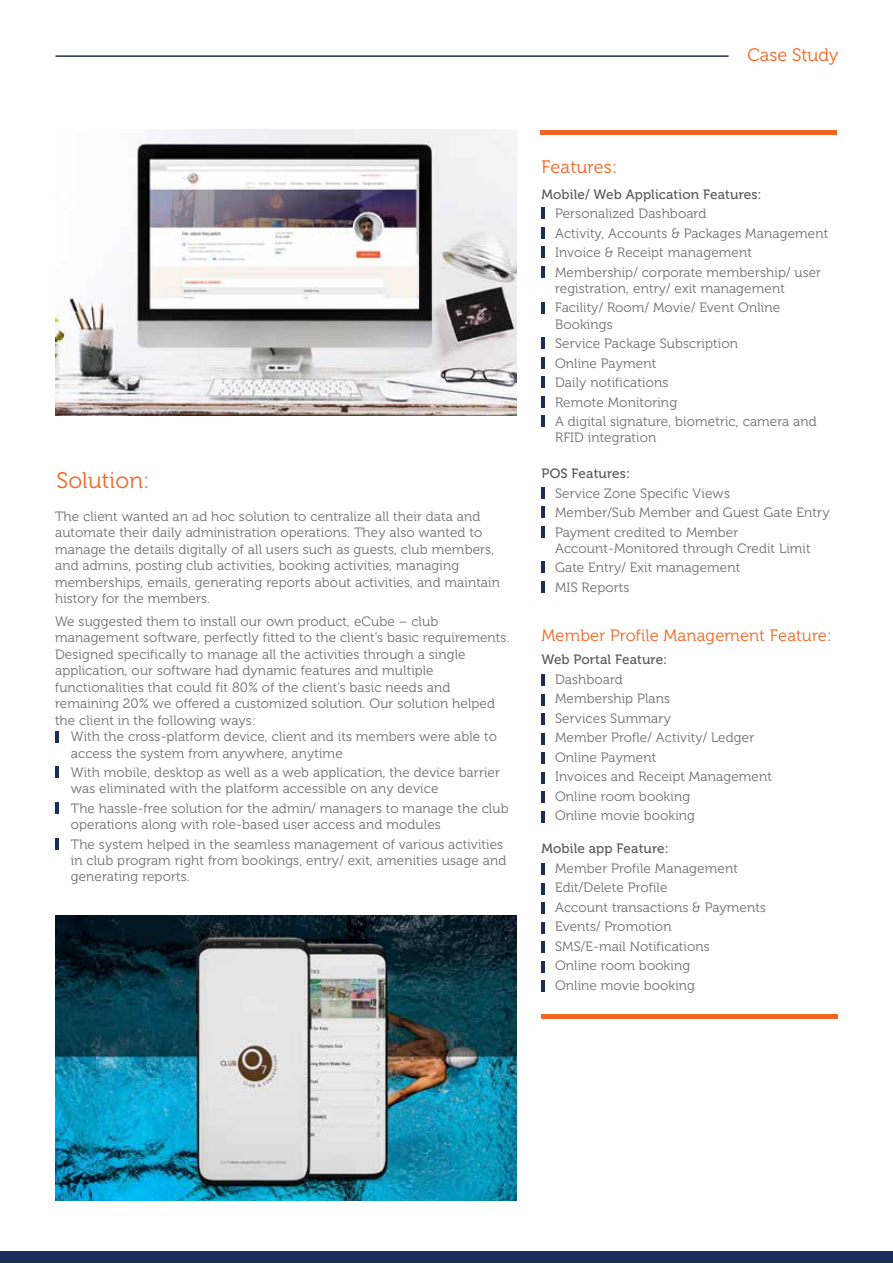
<style>
.page{position:relative;width:893px;height:1263px;background:#fff}
.page>*{position:absolute;margin:0;border:0;box-sizing:border-box;transform-origin:0 0}
.t1{font:22.5px "Museo 300";letter-spacing:.01em;color:#f26522}
.t2{font:18px "Museo 300";color:#f26522}
.t3{font:16.5px "Museo 300";letter-spacing:.01em;color:#f26522}
.t4{font:13.5px/19.5px "Museo 300";letter-spacing:.01em;color:#6d6e71}
.t5{font:13.5px "Museo 500";letter-spacing:.01em;color:#58595b}
</style>
<div class="page">
<div style="left:0;top:1251px;width:893px;height:12px;background:#1b2e5a"></div>
<hr style="left:541px;top:130px;width:296px;height:4px;background:#f26522">
<hr style="left:542px;top:1014px;width:296px;height:4px;background:#f26522">
<hr style="left:56px;top:55px;width:672px;height:2px;background:#1b2e5a">
<img style="left:55px;top:130px;width:462px;height:286px">
<img style="left:55px;top:916px;width:462px;height:284px">
<svg style="left:542px;top:208px;width:3px;height:11px"></svg>
<svg style="left:542px;top:227px;width:3px;height:11px"></svg>
<svg style="left:542px;top:247px;width:3px;height:11px"></svg>
<svg style="left:542px;top:266px;width:3px;height:11px"></svg>
<svg style="left:542px;top:302px;width:3px;height:11px"></svg>
<svg style="left:542px;top:377px;width:3px;height:11px"></svg>
<svg style="left:542px;top:338px;width:3px;height:11px"></svg>
<svg style="left:542px;top:357px;width:3px;height:11px"></svg>
<svg style="left:542px;top:396px;width:3px;height:11px"></svg>
<svg style="left:542px;top:416px;width:3px;height:11px"></svg>
<svg style="left:542px;top:487px;width:3px;height:11px"></svg>
<svg style="left:542px;top:506px;width:3px;height:11px"></svg>
<svg style="left:542px;top:526px;width:3px;height:11px"></svg>
<svg style="left:542px;top:562px;width:3px;height:11px"></svg>
<svg style="left:542px;top:581px;width:3px;height:11px"></svg>
<svg style="left:542px;top:675px;width:3px;height:11px"></svg>
<svg style="left:542px;top:694px;width:3px;height:11px"></svg>
<svg style="left:542px;top:714px;width:3px;height:11px"></svg>
<svg style="left:542px;top:733px;width:3px;height:11px"></svg>
<svg style="left:542px;top:753px;width:3px;height:11px"></svg>
<svg style="left:542px;top:772px;width:3px;height:11px"></svg>
<svg style="left:542px;top:792px;width:3px;height:11px"></svg>
<svg style="left:542px;top:811px;width:3px;height:11px"></svg>
<svg style="left:542px;top:864px;width:3px;height:11px"></svg>
<svg style="left:542px;top:883px;width:3px;height:11px"></svg>
<svg style="left:542px;top:903px;width:3px;height:11px"></svg>
<svg style="left:542px;top:922px;width:3px;height:11px"></svg>
<svg style="left:542px;top:942px;width:3px;height:11px"></svg>
<svg style="left:542px;top:961px;width:3px;height:11px"></svg>
<svg style="left:542px;top:981px;width:3px;height:11px"></svg>
<hr style="left:55px;top:731px;width:4px;height:11px;background:#1b2e5a">
<hr style="left:55px;top:767px;width:4px;height:11px;background:#1b2e5a">
<hr style="left:55px;top:802px;width:4px;height:11px;background:#1b2e5a">
<hr style="left:55px;top:838px;width:4px;height:11px;background:#1b2e5a">
<h2 class="t2" style="left:747px;top:45px;width:93px">Case Study</h2>
<h1 class="t1" style="left:57px;top:468px;width:95px">Solution:</h1>
<p class="t4" style="left:55px;top:508px;width:446px;line-height:16.5px">The client wanted an ad hoc solution to centralize all their data and automate their daily administration operations. They also wanted to manage the details digitally of all users such as guests, club members, and admins, posting club activities, booking activities, managing memberships, emails, generating reports about activities, and maintain history for the members.</p>
<p class="t4" style="left:55px;top:613px;width:456px;line-height:16.5px">We suggested them to install our own product, eCube – club management software, perfectly fitted to the client’s basic requirements.<br>Designed specifically to manage all the activities through a single application, our software had dynamic features and multiple functionalities that could fit 80% of the client’s basic needs and remaining 20% we offered a customized solution. Our solution helped the client in the following ways:</p>
<p class="t4" style="left:71px;top:729px;width:428px;line-height:16.2px">With the cross-platform device, client and its members were able to access the system from anywhere, anytime</p>
<p class="t4" style="left:71px;top:765px;width:431px;line-height:16.2px">With mobile, desktop as well as a web application, the device barrier was eliminated with the platform accessible on any device</p>
<p class="t4" style="left:71px;top:800px;width:439px;line-height:16.2px">The hassle-free solution for the admin/ managers to manage the club operations along with role-based user access and modules</p>
<p class="t4" style="left:71px;top:836px;width:437px;line-height:16.2px">The system helped in the seamless management of various activities in club program right from bookings, entry/ exit, amenities usage and generating reports.</p>
<h2 class="t2" style="left:542px;top:157px;width:77px">Features:</h2>
<p class="t5" style="left:542px;top:187px;width:222px">Mobile/ Web Application Features:</p>
<p class="t4" style="left:555px;top:204px;width:275px">Personalized Dashboard<br>Activity, Accounts &amp; Packages Management Invoice &amp; Receipt management Membership/ corporate membership/ user</p>
<p class="t4" style="left:555px;top:279px;width:231px">registration, entry/ exit management<br>Facility/ Room/ Movie/ Event Online</p>
<p class="t4" style="left:555px;top:314px;width:263px">Bookings<br>Service Package Subscription<br>Online Payment<br>Daily notifications<br>Remote Monitoring<br>A digital signature, biometric, camera and</p>
<p class="t4" style="left:555px;top:428px;width:103px">RFID integration</p>
<p class="t5" style="left:542px;top:466px;width:90px">POS Features:</p>
<p class="t4" style="left:555px;top:483px;width:276px">Service Zone Specific Views<br>Member/Sub Member and Guest Gate Entry<br>Payment credited to Member</p>
<p class="t4" style="left:555px;top:539px;width:257px">Account-Monitored through Credit Limit<br>Gate Entry/ Exit management<br>MIS Reports</p>
<p class="t3" style="left:542px;top:626px;width:292px">Member Profile Management Feature:</p>
<p class="t5" style="left:542px;top:652px;width:127px">Web Portal Feature:</p>
<p class="t4" style="left:555px;top:670px;width:218px">Dashboard<br>Membership Plans<br>Services Summary<br>Member Profle/ Activity/ Ledger<br>Online Payment<br>Invoices and Receipt Management<br>Online room booking<br>Online movie booking</p>
<p class="t5" style="left:542px;top:841px;width:129px">Mobile app Feature:</p>
<p class="t4" style="left:555px;top:859px;width:213px">Member Profile Management<br>Edit/Delete Profile<br>Account transactions &amp; Payments<br>Events/ Promotion<br>SMS/E-mail Notifications<br>Online room booking<br>Online movie booking</p>
</div>
